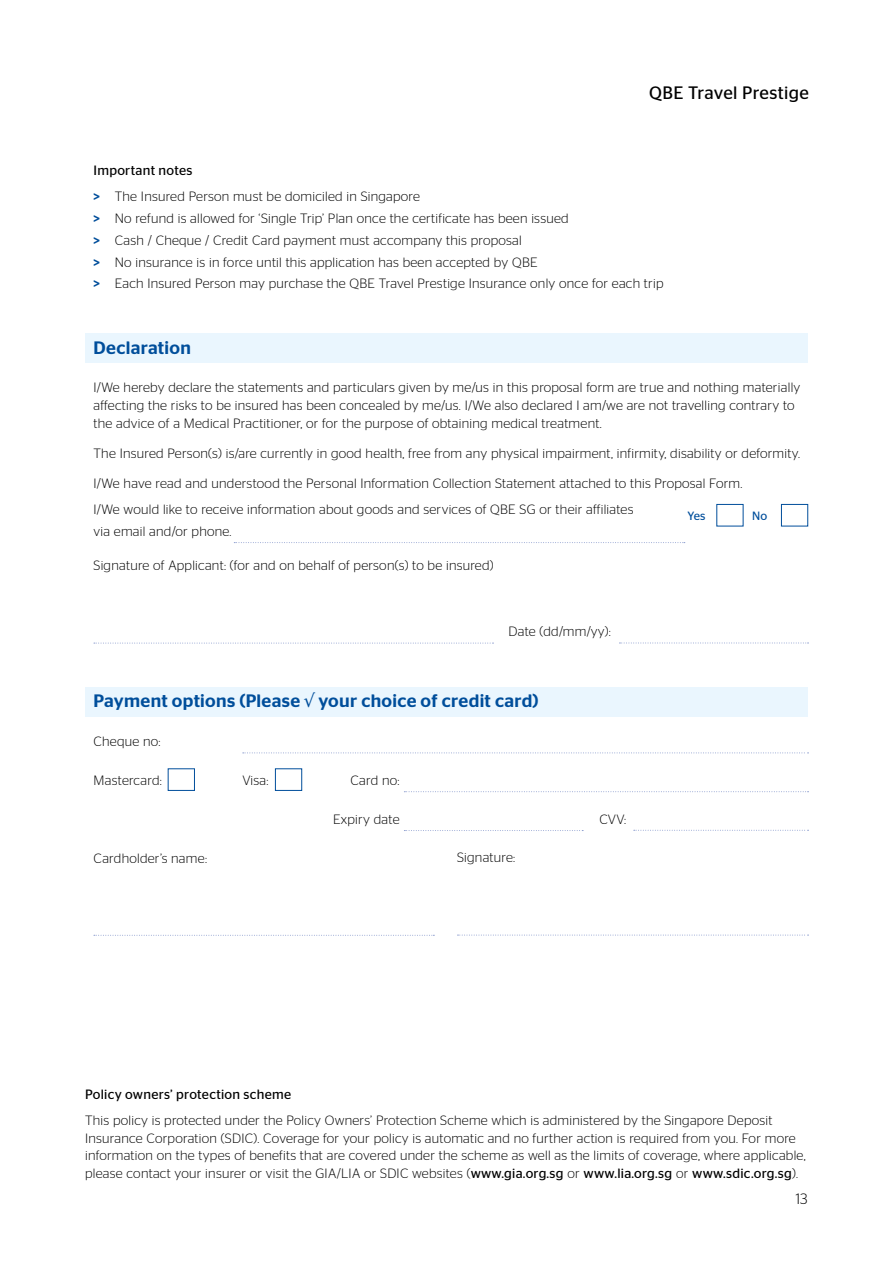
<style>
.page{position:relative;width:893px;height:1263px;background:#fff}
.page>*{position:absolute;margin:0;border:0;box-sizing:border-box;transform-origin:0 0}
.t1{font:500 18px "Stag Sans";letter-spacing:.02em;color:#004e9b}
.t2{font:18px "Stag Sans";letter-spacing:.02em;color:#000}
.t3{font:300 15px "Stag Sans";color:#000}
.t4{font:300 13.5px/17.5px "Stag Sans";letter-spacing:.02em;color:#000}
.t5{font:13.5px "Stag Sans";letter-spacing:.02em;color:#000}
.t6{font:12px "Stag Sans";color:#004e9b}
.s1{font-weight:400}
.s2{font-weight:500;color:#004e9b}
</style>
<div class="page">
<div style="left:85px;top:687px;width:723px;height:29px;background:#eaf6fe"></div>
<svg style="left:243px;top:752px;width:565px;height:1px"></svg>
<svg style="left:404px;top:791px;width:404px;height:1px"></svg>
<svg style="left:404px;top:830px;width:179px;height:1px"></svg>
<svg style="left:94px;top:935px;width:340px;height:1px"></svg>
<div style="left:85px;top:333px;width:723px;height:30px;background:#eaf6fe"></div>
<svg style="left:234px;top:542px;width:451px;height:1px"></svg>
<svg style="left:94px;top:643px;width:399px;height:1px"></svg>
<div style="left:781px;top:504px;width:27px;height:22px;border:1px solid #004e9b"></div>
<svg style="left:619px;top:643px;width:189px;height:1px"></svg>
<svg style="left:457px;top:935px;width:351px;height:1px"></svg>
<svg style="left:634px;top:830px;width:174px;height:1px"></svg>
<div style="left:168px;top:769px;width:27px;height:22px;border:1px solid #004e9b"></div>
<div style="left:275px;top:769px;width:27px;height:22px;border:1px solid #004e9b"></div>
<h1 class="t2" style="left:649px;top:83px;width:161px">QBE Travel Prestige</h1>
<p class="t4" style="left:94px;top:157px;width:328px;line-height:26.1px"><span class="s1">Important notes<br></span><span class="s2">&gt;</span> The Insured Person must be domiciled in Singapore</p>
<p class="t4" style="left:94px;top:207px;width:572px;line-height:21.8px"><span class="s2">&gt;</span> No refund is allowed for ‘Single Trip’ Plan once the certificate has been issued<br><span class="s2">&gt;</span> Cash / Cheque / Credit Card payment must accompany this proposal<br><span class="s2">&gt;</span> No insurance is in force until this application has been accepted by QBE<br><span class="s2">&gt;</span> Each Insured Person may purchase the QBE Travel Prestige Insurance only once for each trip</p>
<h1 class="t1" style="left:94px;top:337px;width:99px">Declaration</h1>
<p class="t4" style="left:94px;top:379px;width:708px">I/We hereby declare the statements and particulars given by me/us in this proposal form are true and nothing materially affecting the risks to be insured has been concealed by me/us. I/We also declared I am/we are not travelling contrary to the advice of a Medical Practitioner, or for the purpose of obtaining medical treatment.</p>
<p class="t4" style="left:94px;top:444px;width:708px">The Insured Person(s) is/are currently in good health, free from any physical impairment, infirmity, disability or deformity.</p>
<p class="t4" style="left:94px;top:470px;width:650px;line-height:26.1px">I/We have read and understood the Personal Information Collection Statement attached to this Proposal Form.<br>I/We would like to receive information about goods and services of QBE SG or their affiliates</p>
<p class="t4" style="left:94px;top:522px;width:140px">via email and/or phone.</p>
<p class="t4" style="left:94px;top:557px;width:402px">Signature of Applicant: (for and on behalf of person(s) to be insured)</p>
<p class="t6" style="left:687px;top:509px;width:20px">Yes</p>
<p class="t6" style="left:752px;top:509px;width:17px">No</p>
<p class="t4" style="left:508px;top:622px;width:104px">Date (dd/mm/yy):</p>
<h1 class="t1" style="left:94px;top:691px;width:447px">Payment options (Please √ your choice of credit card)</h1>
<p class="t4" style="left:94px;top:732px;width:69px">Cheque no:</p>
<p class="t4" style="left:94px;top:771px;width:70px">Mastercard:</p>
<p class="t4" style="left:242px;top:771px;width:28px">Visa:</p>
<p class="t4" style="left:350px;top:771px;width:51px">Card no:</p>
<p class="t4" style="left:333px;top:810px;width:68px">Expiry date</p>
<p class="t4" style="left:94px;top:849px;width:115px">Cardholder’s name:</p>
<p class="t4" style="left:457px;top:849px;width:60px">Signature:</p>
<p class="t4" style="left:599px;top:810px;width:28px">CVV:</p>
<p class="t5" style="left:85px;top:1087px;width:208px">Policy owners’ protection scheme</p>
<p class="t4" style="left:85px;top:1111px;width:722px">This policy is protected under the Policy Owners’ Protection Scheme which is administered by the Singapore Deposit Insurance Corporation (SDIC). Coverage for your policy is automatic and no further action is required from you. For more information on the types of benefits that are covered under the scheme as well as the limits of coverage, where applicable, please contact your insurer or visit the GIA/LIA or SDIC websites (<span class="s1">www.gia.org.sg</span> or <span class="s1">www.lia.org.sg</span> or <span class="s1">www.sdic.org.sg</span>).</p>
<p class="t3" style="left:796px;top:1190px;width:13px">13</p>
</div>
